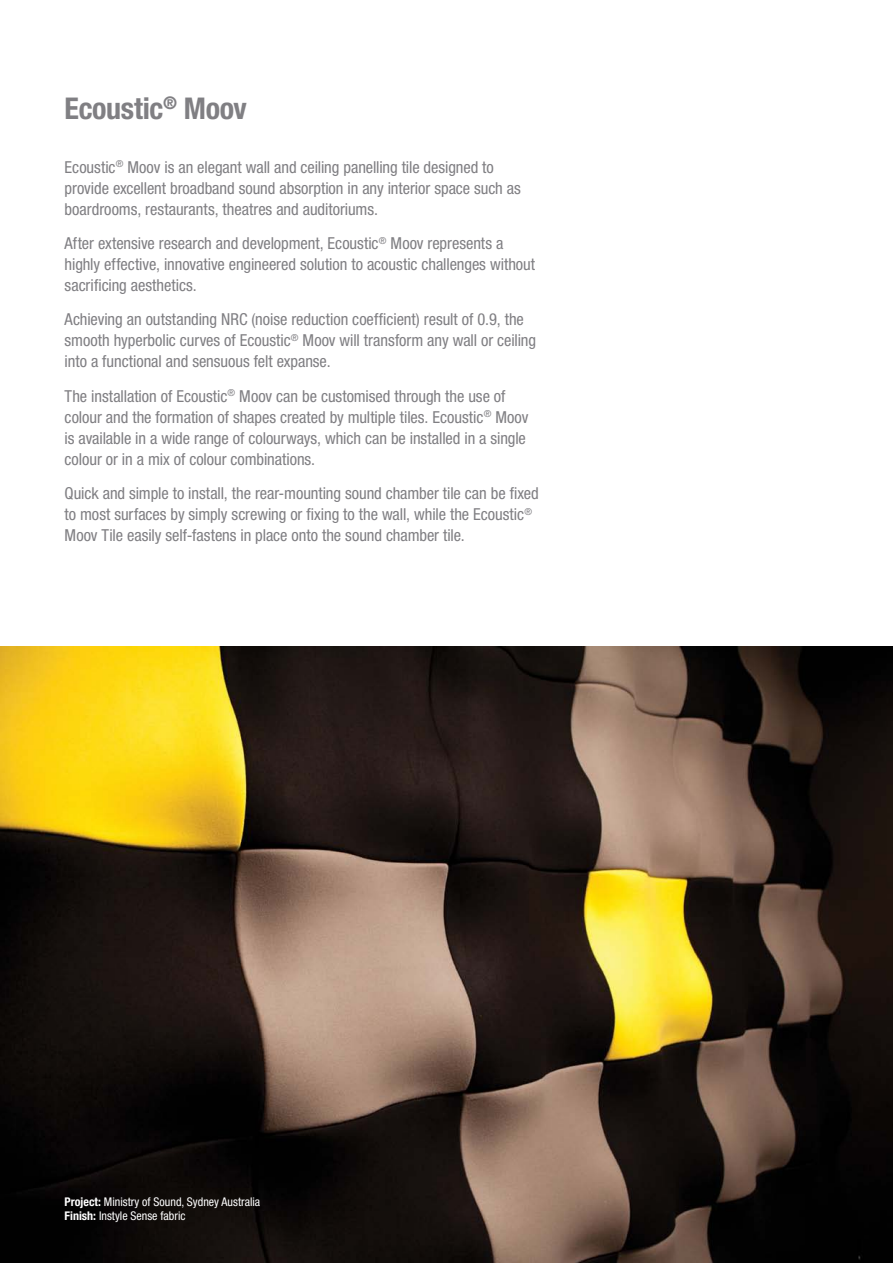
<style>
.page{position:relative;width:893px;height:1263px;background:#fff}
.page>*{position:absolute;margin:0;border:0;box-sizing:border-box;transform-origin:0 0}
.t1{font:700 condensed 30px "Helvetica Neue LT Std";letter-spacing:-.01em;color:#807f83}
.t2{font:condensed 16.5px/21px "Helvetica Neue LT Std";letter-spacing:-.005em;color:#807f83}
.t3{font:condensed 12px/14.4px "Helvetica Neue LT Std";color:#fff}
.s1{font-weight:700}
</style>
<div class="page">
<img style="left:1px;top:646px;width:892px;height:617px">
<h1 class="t1" style="left:65px;top:90px;width:184px">Ecoustic<sup>®</sup> Moov</h1>
<p class="t2" style="left:65px;top:156px;width:458px">Ecoustic<sup>®</sup> Moov is an elegant wall and ceiling panelling tile designed to provide excellent broadband sound absorption in any interior space such as boardrooms, restaurants, theatres and auditoriums.</p>
<p class="t2" style="left:65px;top:233px;width:472px">After extensive research and development, Ecoustic<sup>®</sup> Moov represents a highly effective, innovative engineered solution to acoustic challenges without sacrificing aesthetics.</p>
<p class="t2" style="left:65px;top:309px;width:473px">Achieving an outstanding NRC (noise reduction coefficient) result of 0.9, the smooth hyperbolic curves of Ecoustic<sup>®</sup> Moov will transform any wall or ceiling into a functional and sensuous felt expanse.</p>
<p class="t2" style="left:65px;top:385px;width:465px">The installation of Ecoustic<sup>®</sup> Moov can be customised through the use of colour and the formation of shapes created by multiple tiles. Ecoustic<sup>®</sup> Moov is available in a wide range of colourways, which can be installed in a single colour or in a mix of colour combinations.</p>
<p class="t2" style="left:65px;top:483px;width:476px">Quick and simple to install, the rear-mounting sound chamber tile can be fixed to most surfaces by simply screwing or fixing to the wall, while the Ecoustic<sup>®<br></sup>Moov Tile easily self-fastens in place onto the sound chamber tile.</p>
<p class="t3" style="left:65px;top:1194px;width:197px"><span class="s1">Project:</span> Ministry of Sound, Sydney Australia<br><span class="s1">Finish:</span> Instyle Sense fabric</p>
</div>
